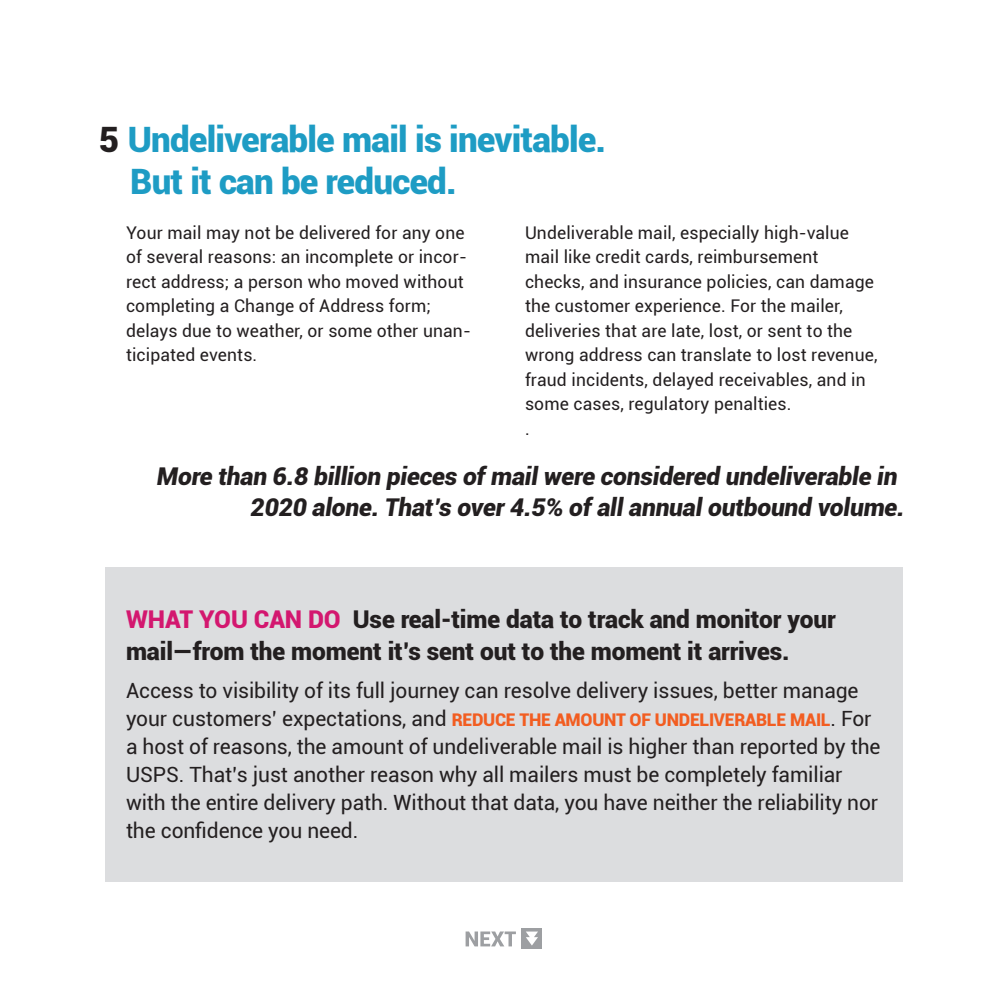
<style>
.page{position:relative;width:1008px;height:1008px;background:#fff}
.page>*{position:absolute;margin:0;border:0;box-sizing:border-box;transform-origin:0 0}
.t1{font:900 35px/42px "Roboto";letter-spacing:-.02em;color:#1e9cc4}
.t2{font:italic 900 24.5px "Roboto";letter-spacing:-.005em;color:#231f20}
.t3{font:900 24.5px/31.5px "Roboto";letter-spacing:-.005em;color:#231f20}
.t4{font:21px/28px "Roboto";letter-spacing:-.005em;color:#231f20}
.t5{font:17.5px/24.5px "Roboto";letter-spacing:.005em;color:#231f20}
.s1{color:#231f20}
.s2{color:#d3176f}
.s3{font-weight:900;font-size:17.5px;color:#f25d21}
</style>
<div class="page">
<svg style="left:466px;top:932px;width:50px;height:14px"></svg>
<div style="left:521px;top:928px;width:21px;height:21px;background:#9d9fa2"></div>
<svg style="left:526px;top:932px;width:12px;height:14px"></svg>
<div style="left:105px;top:567px;width:798px;height:315px;background:#dcdddf"></div>
<p class="t1" style="left:130px;top:117px;width:477px;text-indent:-32px"><span class="s1">5</span> Undeliverable mail is inevitable.<br>But it can be reduced.</p>
<p class="t5" style="left:126px;top:220px;width:346px">Your mail may not be delivered for any one of several reasons: an incomplete or incor&shy;rect address; a person who moved without completing a Change of Address form; delays due to weather, or some other unan&shy;ticipated events.</p>
<p class="t5" style="left:525px;top:220px;width:354px">Undeliverable mail, especially high-value mail like credit cards, reimbursement checks, and insurance policies, can damage the customer experience. For the mailer, deliveries that are late, lost, or sent to the wrong address can translate to lost revenue, fraud incidents, delayed receivables, and in some cases, regulatory penalties.</p>
<p class="t5" style="left:525px;top:416px;width:6px">.</p>
<p class="t2" style="left:157px;top:459px;width:742px">More than 6.8 billion pieces of mail were considered undeliverable in</p>
<p class="t2" style="left:251px;top:490px;width:656px">2020 alone. That’s over 4.5% of all annual outbound volume.</p>
<p class="t3" style="left:126px;top:603px;width:711px"><span class="s2">WHAT YOU CAN DO</span> Use real-time data to track and monitor your mail—from the moment it’s sent out to the moment it arrives.</p>
<p class="t4" style="left:126px;top:676px;width:756px">Access to visibility of its full journey can resolve delivery issues, better manage your customers’ expectations, and <span class="s3">REDUCE THE AMOUNT OF UNDELIVERABLE MAIL</span>. For a host of reasons, the amount of undeliverable mail is higher than reported by the USPS. That’s just another reason why all mailers must be completely familiar with the entire delivery path. Without that data, you have neither the reliability nor the confidence you need.</p>
</div>
